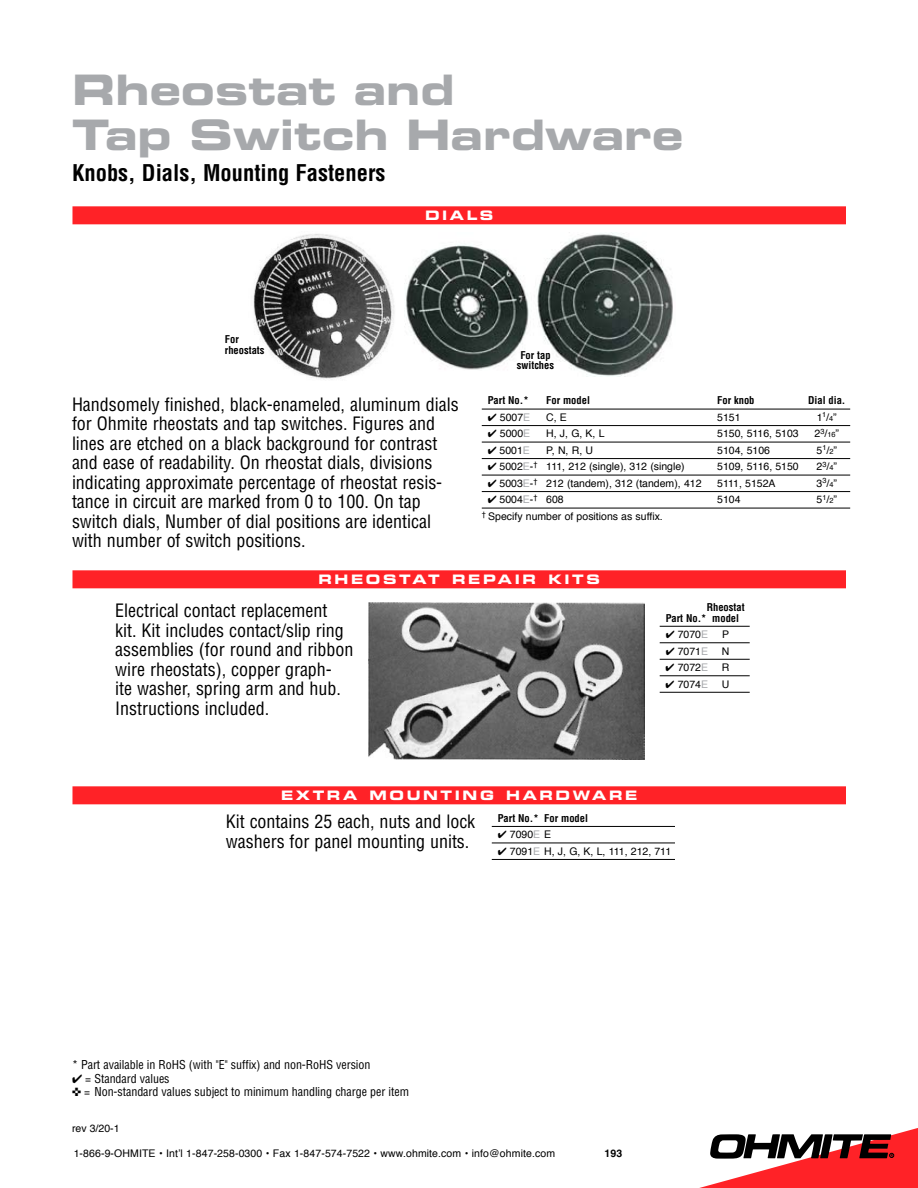
<style>
.page{position:relative;width:918px;height:1188px;background:#fff}
.page>*{position:absolute;margin:0;border:0;box-sizing:border-box;transform-origin:0 0}
.t1{font:42px/45px "Eurostile Bold Extended Two";color:#a7a9ac}
.t2{font:700 condensed 22.5px "Helvetica";color:#000}
.t3{font:condensed 18px/19.5px "Helvetica";color:#000}
.t4{font:13.05px "Eurostile Bold Extended Two";letter-spacing:.2em;color:#fff}
.t5{font:condensed 12px/13.5px "Helvetica";letter-spacing:-.005em;color:#000}
.t6{font:10.5px/16.5px "Helvetica";color:#000}
.t7{font:700 condensed 10.5px/10.5px "Helvetica";color:#000}
.t8{font:700 10.5px "Helvetica";color:#000}
.s1{color:#a7a9ac}
.s2{font-size:7.35px}
.s3{font-weight:700;font-stretch:condensed}
</style>
<div class="page">
<svg style="left:699px;top:1128px;width:219px;height:60px"></svg>
<img style="left:405px;top:233px;width:268px;height:143px">
<div style="left:72px;top:206px;width:774px;height:18px;background:#ff2227"></div>
<div style="left:72px;top:570px;width:774px;height:18px;background:#ff2227"></div>
<div style="left:72px;top:786px;width:774px;height:18px;background:#ff2227"></div>
<hr style="left:492px;top:826px;width:183px;height:1px;background:#000">
<hr style="left:492px;top:843px;width:183px;height:1px;background:#000">
<hr style="left:492px;top:859px;width:183px;height:1px;background:#000">
<img style="left:368px;top:603px;width:277px;height:157px">
<hr style="left:660px;top:626px;width:90px;height:1px;background:#000">
<hr style="left:660px;top:643px;width:90px;height:1px;background:#000">
<hr style="left:660px;top:659px;width:90px;height:1px;background:#000">
<hr style="left:660px;top:676px;width:90px;height:1px;background:#000">
<hr style="left:660px;top:692px;width:90px;height:1px;background:#000">
<hr style="left:482px;top:409px;width:368px;height:1px;background:#000">
<hr style="left:482px;top:425px;width:368px;height:1px;background:#000">
<hr style="left:482px;top:442px;width:368px;height:1px;background:#000">
<hr style="left:482px;top:458px;width:368px;height:1px;background:#000">
<hr style="left:482px;top:475px;width:368px;height:1px;background:#000">
<hr style="left:482px;top:491px;width:368px;height:1px;background:#000">
<hr style="left:482px;top:508px;width:368px;height:1px;background:#000">
<img style="left:253px;top:234px;width:142px;height:146px">
<h1 class="t1" style="left:72px;top:66px;width:613px">RHEOSTAT AND<br>TAP SWITCH HARDWARE</h1>
<p class="t2" style="left:72px;top:159px;width:315px">Knobs, Dials, Mounting Fasteners</p>
<p class="t7" style="left:225px;top:334px;width:41px">For rheostats</p>
<p class="t4" style="left:425px;top:206px;width:14px">DIAL</p>
<p class="t4" style="left:480px;top:206px;width:15px">S</p>
<p class="t7" style="left:517px;top:350px;width:39px;text-align:center">For tap switches</p>
<p class="t3" style="left:72px;top:394px;width:388px">Handsomely finished, black-enameled, aluminum dials for Ohmite rheostats and tap switches. Figures and lines are etched on a black background for contrast and ease of readability. On rheostat dials, divisions indicating approximate percentage of rheostat resis&shy;tance in circuit are marked from 0 to 100. On tap switch dials, Number of dial positions are identical with number of switch positions.</p>
<p class="t7" style="left:488px;top:395px;width:42px">Part No.*</p>
<p class="t7" style="left:546px;top:395px;width:45px">For model</p>
<p class="t7" style="left:717px;top:395px;width:39px">For knob</p>
<p class="t7" style="left:808px;top:395px;width:39px">Dial dia.</p>
<p class="t6" style="left:500px;top:409px;width:32px">5007<span class="s1">E</span></p>
<p class="t6" style="left:546px;top:409px;width:22px">C, E</p>
<p class="t6" style="left:717px;top:409px;width:25px">5151</p>
<p class="t6" style="left:817px;top:409px;width:21px">1<sup>1</sup>/<span class="s2">4</span>”</p>
<p class="t6" style="left:500px;top:426px;width:32px">5000<span class="s1">E</span></p>
<p class="t6" style="left:546px;top:426px;width:60px">H, J, G, K, L</p>
<p class="t6" style="left:717px;top:426px;width:83px">5150, 5116, 5103</p>
<p class="t6" style="left:815px;top:426px;width:26px">2<sup>3</sup>/<span class="s2">16</span>”</p>
<p class="t6" style="left:500px;top:442px;width:32px">5001<span class="s1">E</span></p>
<p class="t6" style="left:546px;top:442px;width:48px">P, N, R, U</p>
<p class="t6" style="left:717px;top:442px;width:54px">5104, 5106</p>
<p class="t6" style="left:817px;top:442px;width:22px">5<sup>1</sup>/<span class="s2">2</span>”</p>
<p class="t6" style="left:500px;top:459px;width:187px">5002<span class="s1">E</span>-<sup>†</sup> 111, 212 (single), 312 (single)</p>
<p class="t6" style="left:717px;top:459px;width:83px">5109, 5116, 5150</p>
<p class="t6" style="left:817px;top:459px;width:22px">2<sup>3</sup>/<span class="s2">4</span>”</p>
<p class="t6" style="left:500px;top:475px;width:203px">5003<span class="s1">E</span>-<sup>†</sup> 212 (tandem), 312 (tandem), 412</p>
<p class="t6" style="left:717px;top:475px;width:60px">5111, 5152A</p>
<p class="t6" style="left:817px;top:475px;width:22px">3<sup>3</sup>/<span class="s2">4</span>”</p>
<p class="t6" style="left:500px;top:492px;width:66px">5004<span class="s1">E</span>-<sup>†</sup> 608</p>
<p class="t6" style="left:717px;top:492px;width:25px">5104</p>
<p class="t6" style="left:817px;top:492px;width:22px">5<sup>1</sup>/<span class="s2">2</span>”</p>
<p class="t6" style="left:482px;top:508px;width:183px"><sup>†</sup> Specify number of positions as suffix.</p>
<p class="t4" style="left:318px;top:570px;width:214px">RH EOSTAT R EPAIR</p>
<p class="t4" style="left:548px;top:570px;width:39px">KITS</p>
<p class="t3" style="left:115px;top:601px;width:240px">Electrical contact replacement kit. Kit includes contact/slip ring assemblies (for round and ribbon wire rheostats), copper graph&shy;ite washer, spring arm and hub.<br>Instructions included.</p>
<p class="t7" style="left:666px;top:602px;width:80px;text-indent:41px">Rheostat<br>Part No.* model</p>
<p class="t6" style="left:678px;top:626px;width:32px">7070<span class="s1">E</span></p>
<p class="t6" style="left:722px;top:626px;width:9px">P</p>
<p class="t6" style="left:678px;top:643px;width:32px">7071<span class="s1">E</span></p>
<p class="t6" style="left:722px;top:643px;width:9px">N</p>
<p class="t6" style="left:678px;top:659px;width:32px">7072<span class="s1">E</span></p>
<p class="t6" style="left:722px;top:659px;width:9px">R</p>
<p class="t6" style="left:678px;top:676px;width:32px">7074<span class="s1">E</span></p>
<p class="t6" style="left:722px;top:676px;width:9px">U</p>
<p class="t4" style="left:281px;top:786px;width:46px">EXTR</p>
<p class="t4" style="left:343px;top:786px;width:296px">A MOUNT ING H AR DWAR E</p>
<p class="t3" style="left:226px;top:811px;width:251px">Kit contains 25 each, nuts and lock washers for panel mounting units.</p>
<p class="t6" style="left:510px;top:810px;width:163px;text-indent:-12px"><span class="s3">Part No.* For model<br></span>7090<span class="s1">E</span> E<br>7091<span class="s1">E</span> H, J, G, K, L, 111, 212, 711</p>
<p class="t5" style="left:84px;top:1058px;width:326px;text-indent:-12px">* Part available in RoHS (with "E" suffix) and non-RoHS version<br>= Standard values<br>= Non-standard values subject to minimum handling charge per item</p>
<p class="t6" style="left:72px;top:1120px;width:49px">rev 3/20-1</p>
<p class="t6" style="left:74px;top:1145px;width:483px">1-866-9-OHMITE • Int’l 1-847-258-0300 • Fax 1-847-574-7522 • www.ohmite.com • info@ohmite.com</p>
<p class="t8" style="left:604px;top:1147px;width:19px">193</p>
</div>
